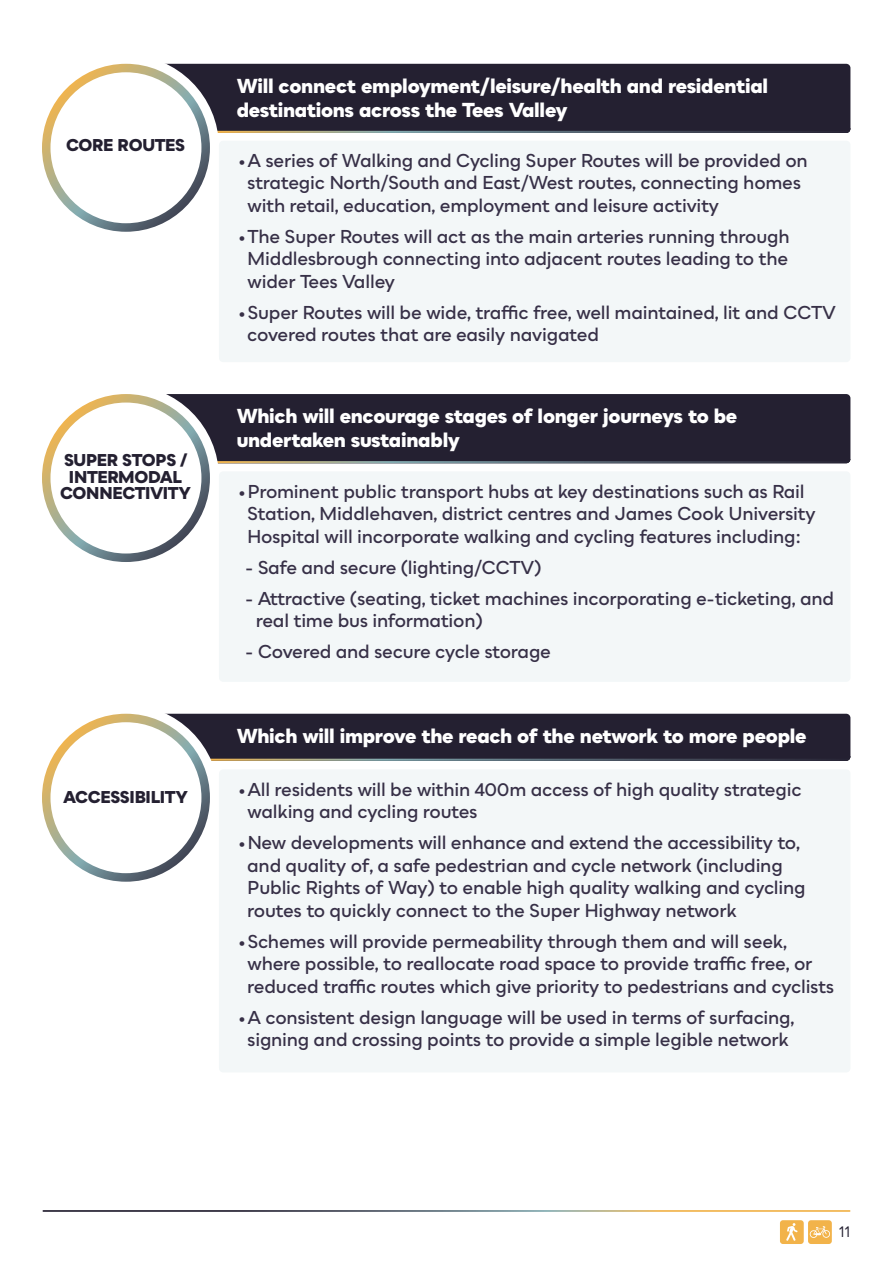
<style>
.page{position:relative;width:893px;height:1263px;background:#fff}
.page>*{position:absolute;margin:0;border:0;box-sizing:border-box;transform-origin:0 0}
.t1{font:800 19.5px/24px "Bozon";letter-spacing:-.015em;color:#fff}
.t2{font:600 18px/22.5px "Bozon";letter-spacing:-.015em;color:#373047}
.t3{font:800 16.5px/16.5px "Bozon";letter-spacing:-.025em;color:#242031;text-align:center}
.t4{font:15px "Bozon";color:#242031}
</style>
<div class="page">
<div style="left:122px;top:714px;width:728px;height:47px;background:#242031;border-radius:4px"></div>
<svg style="left:209px;top:756px;width:497px;height:3px"></svg>
<svg style="left:211px;top:759px;width:639px;height:2px"></svg>
<div style="left:122px;top:394px;width:728px;height:69px;background:#242031;border-radius:4px"></div>
<svg style="left:218px;top:461px;width:632px;height:2px"></svg>
<div style="left:117px;top:64px;width:733px;height:69px;background:#242031;border-radius:4px"></div>
<svg style="left:217px;top:129px;width:393px;height:2px"></svg>
<svg style="left:218px;top:131px;width:632px;height:2px"></svg>
<div style="left:33px;top:55px;width:186px;height:186px;background:#fff;border-radius:50%"></div>
<div style="left:33px;top:385px;width:186px;height:186px;background:#fff;border-radius:50%"></div>
<div style="left:33px;top:705px;width:186px;height:186px;background:#fff;border-radius:50%"></div>
<svg style="left:42px;top:64px;width:168px;height:168px;background:#96947c"></svg>
<svg style="left:42px;top:394px;width:168px;height:168px;background:#99967d"></svg>
<svg style="left:42px;top:714px;width:168px;height:168px;background:#96947c"></svg>
<div style="left:50px;top:72px;width:151px;height:151px;background:#fff;border-radius:50%"></div>
<div style="left:50px;top:403px;width:151px;height:150px;background:#fff;border-radius:50%"></div>
<div style="left:50px;top:722px;width:151px;height:151px;background:#fff;border-radius:50%"></div>
<div style="left:219px;top:141px;width:631px;height:221px;background:#f3f7f8;border-radius:4px"></div>
<div style="left:219px;top:471px;width:631px;height:211px;background:#f3f7f8;border-radius:4px"></div>
<div style="left:219px;top:769px;width:631px;height:303px;background:#f3f7f8;border-radius:4px"></div>
<div style="left:780px;top:1220px;width:24px;height:24px;background:#f2b34a;border-radius:3px"></div>
<svg style="left:786px;top:1223px;width:12px;height:18px"></svg>
<div style="left:808px;top:1220px;width:24px;height:24px;background:#f2b34a;border-radius:3px"></div>
<svg style="left:810px;top:1226px;width:20px;height:12px"></svg>
<svg style="left:43px;top:1210px;width:807px;height:2px;background:#8d8370"></svg>
<p class="t3" style="left:66px;top:137px;width:121px">CORE ROUTES</p>
<p class="t3" style="left:60px;top:453px;width:133px">SUPER STOPS /<br>INTERMODAL<br>CONNECTIVITY</p>
<p class="t3" style="left:63px;top:789px;width:126px">ACCESSIBILITY</p>
<p class="t1" style="left:237px;top:74px;width:533px">Will connect employment/leisure/health and residential destinations across the Tees Valley</p>
<p class="t2" style="left:247px;top:149px;width:562px;text-indent:-11px">• A series of Walking and Cycling Super Routes will be provided on strategic North/South and East/West routes, connecting homes with retail, education, employment and leisure activity</p>
<p class="t2" style="left:247px;top:225px;width:544px;text-align:justify;text-indent:-11px">• The Super Routes will act as the main arteries running through Middlesbrough connecting into adjacent routes leading to the wider Tees Valley</p>
<p class="t2" style="left:247px;top:301px;width:590px;text-indent:-11px">• Super Routes will be wide, traffic free, well maintained, lit and CCTV covered routes that are easily navigated</p>
<p class="t1" style="left:237px;top:404px;width:502px">Which will encourage stages of longer journeys to be undertaken sustainably</p>
<p class="t2" style="left:247px;top:480px;width:570px;text-indent:-11px">• Prominent public transport hubs at key destinations such as Rail<br>Station, Middlehaven, district centres and James Cook University<br>Hospital will incorporate walking and cycling features including:</p>
<p class="t2" style="left:245px;top:556px;width:298px">- Safe and secure (lighting/CCTV)</p>
<p class="t2" style="left:256px;top:587px;width:580px;text-indent:-11px">- Attractive (seating, ticket machines incorporating e-ticketing, and real time bus information)</p>
<p class="t2" style="left:245px;top:640px;width:307px">- Covered and secure cycle storage</p>
<p class="t1" style="left:237px;top:724px;width:571px">Which will improve the reach of the network to more people</p>
<p class="t2" style="left:247px;top:778px;width:556px;text-indent:-11px">• All residents will be within 400m access of high quality strategic walking and cycling routes</p>
<p class="t2" style="left:247px;top:831px;width:560px;text-indent:-11px">• New developments will enhance and extend the accessibility to, and quality of, a safe pedestrian and cycle network (including Public Rights of Way) to enable high quality walking and cycling routes to quickly connect to the Super Highway network</p>
<p class="t2" style="left:247px;top:930px;width:588px;text-indent:-11px">• Schemes will provide permeability through them and will seek, where possible, to reallocate road space to provide traffic free, or reduced traffic routes which give priority to pedestrians and cyclists</p>
<p class="t2" style="left:237px;top:1006px;width:559px;text-align:center">• A consistent design language will be used in terms of surfacing, signing and crossing points to provide a simple legible network</p>
<p class="t4" style="left:839px;top:1222px;width:13px">11</p>
</div>
